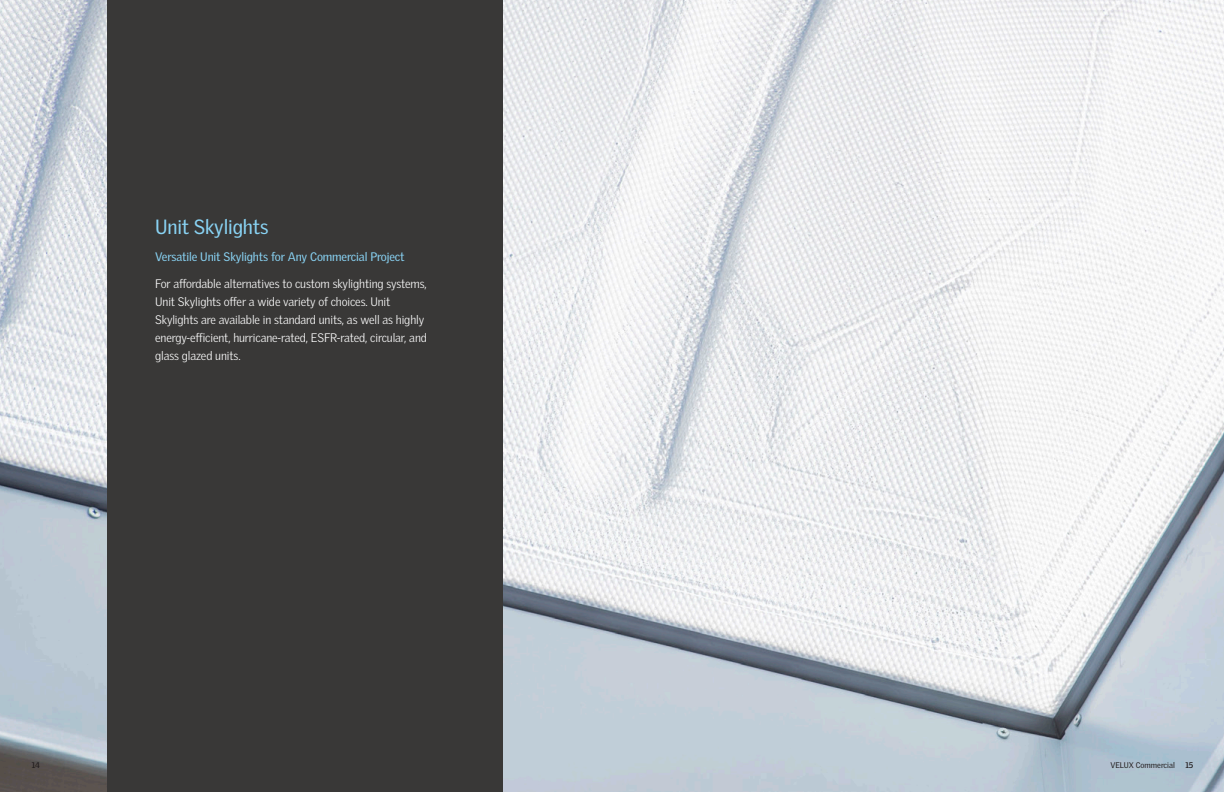
<style>
.page{position:relative;width:1224px;height:792px;background:#fff}
.page>*{position:absolute;margin:0;border:0;box-sizing:border-box;transform-origin:0 0}
.t1{font:20px "Velux Gothic";letter-spacing:-.01em;color:#89d3f4}
.t2{font:300 12px/18px "Velux Gothic";letter-spacing:-.01em;color:#fff}
.t3{font:12px "Velux Gothic";letter-spacing:-.01em;color:#89d3f4}
.t4{font:8px "Velux Gothic";color:#231f20}
.t5{font:700 8px "Velux Gothic";color:#231f20}
</style>
<div class="page">
<img style="left:0;top:0;width:1224px;height:792px">
<div style="left:107px;top:0;width:396px;height:792px;background:#393837"></div>
<p class="t1" style="left:155px;top:215px;width:115px">Unit Skylights</p>
<p class="t3" style="left:155px;top:250px;width:251px">Versatile Unit Skylights for Any Commercial Project</p>
<p class="t2" style="left:155px;top:275px;width:273px">For affordable alternatives to custom skylighting systems, Unit Skylights offer a wide variety of choices. Unit Skylights are available in standard units, as well as highly energy-efficient, hurricane-rated, ESFR-rated, circular, and glass glazed units.</p>
<p class="t5" style="left:32px;top:760px;width:10px">14</p>
<p class="t4" style="left:1110px;top:760px;width:66px">VELUX Commercial</p>
<p class="t5" style="left:1185px;top:760px;width:10px">15</p>
</div>
